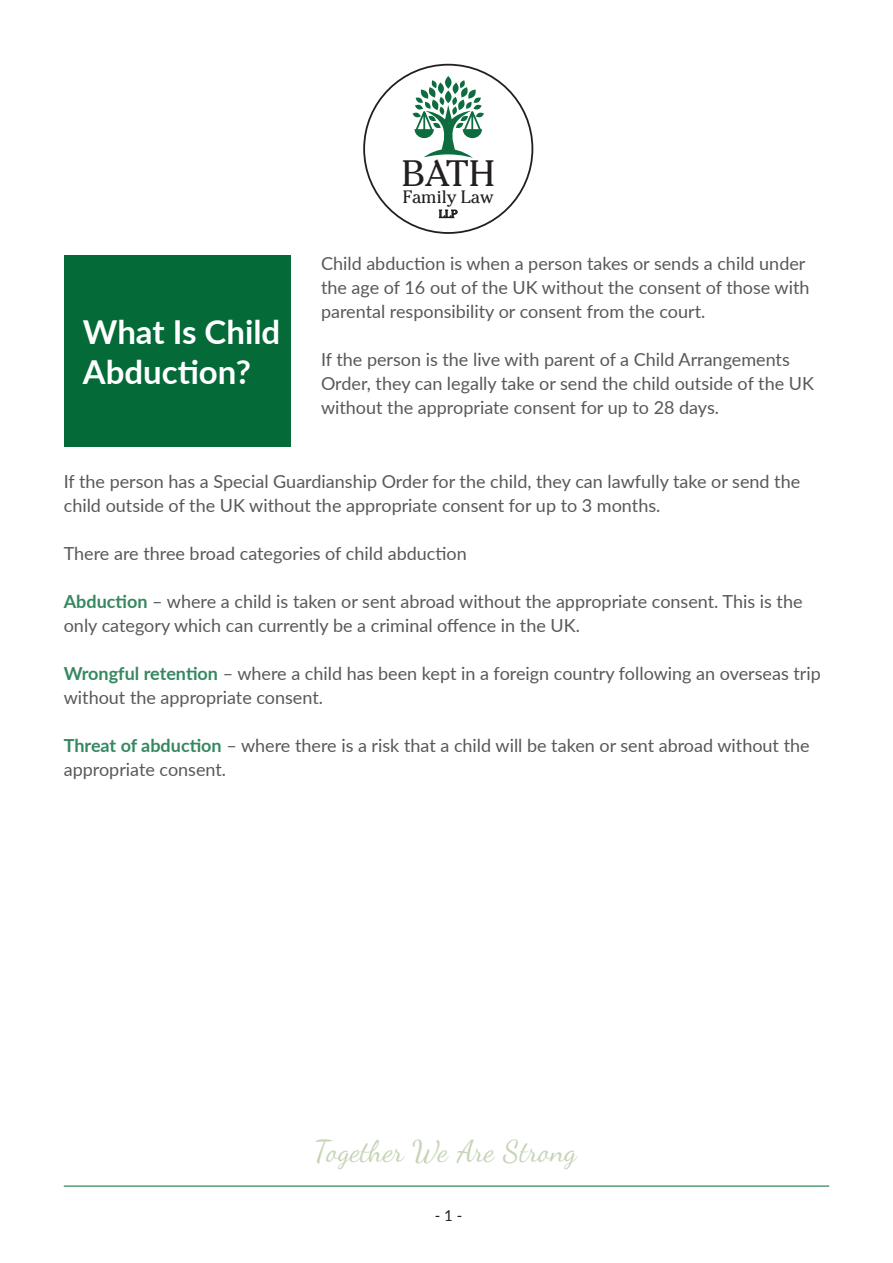
<style>
.page{position:relative;width:893px;height:1263px;background:#fff}
.page>*{position:absolute;margin:0;border:0;box-sizing:border-box;transform-origin:0 0}
.t1{font:36.6px "Cheltenham Std";color:#231f20}
.t2{font:700 33px/39.6px "Lato";color:#fff}
.t3{font:30px "Dancing Script OT";color:#c5d4b6}
.t4{font:18px/24px "Lato";color:#57585a}
.t5{font:17.85px "Cheltenham Std";color:#231f20}
.t6{font:15px "Lato";color:#231f20}
.t7{font:10.8px "Cheltenham Std";color:#231f20}
.s1{font-weight:700;color:#368860}
</style>
<div class="page">
<hr style="left:64px;top:1186px;width:765px;height:1px;background:#046a38">
<div style="left:64px;top:255px;width:227px;height:191px;background:#046a38"></div>
<svg style="left:445px;top:76px;width:6px;height:13px"></svg>
<svg style="left:413px;top:80px;width:71px;height:78px"></svg>
<p class="t2" style="left:83px;top:311px;width:199px">What Is Child<br>Abduction?</p>
<p class="t1" style="left:402px;top:152px;width:94px">BATH</p>
<p class="t5" style="left:403px;top:186px;width:93px">Family Law</p>
<p class="t7" style="left:439px;top:208px;width:20px">LLP</p>
<p class="t4" style="left:321px;top:250px;width:490px">Child abduction is when a person takes or sends a child under the age of 16 out of the UK without the consent of those with parental responsibility or consent from the court.</p>
<p class="t4" style="left:321px;top:346px;width:494px">If the person is the live with parent of a Child Arrangements<br>Order, they can legally take or send the child outside of the UK without the appropriate consent for up to 28 days.</p>
<p class="t4" style="left:64px;top:469px;width:738px">If the person has a Special Guardianship Order for the child, they can lawfully take or send the child outside of the UK without the appropriate consent for up to 3 months.</p>
<p class="t4" style="left:64px;top:541px;width:405px">There are three broad categories of child abduction</p>
<p class="t4" style="left:64px;top:589px;width:740px"><span class="s1">Abduction</span> – where a child is taken or sent abroad without the appropriate consent. This is the only category which can currently be a criminal offence in the UK.</p>
<p class="t4" style="left:64px;top:661px;width:759px"><span class="s1">Wrongful retention</span> – where a child has been kept in a foreign country following an overseas trip without the appropriate consent.</p>
<p class="t4" style="left:64px;top:733px;width:747px"><span class="s1">Threat of abduction</span> – where there is a risk that a child will be taken or sent abroad without the appropriate consent.</p>
<p class="t3" style="left:316px;top:1133px;width:263px">Together We Are Strong</p>
<p class="t6" style="left:435px;top:1205px;width:29px">- 1 -</p>
</div>
